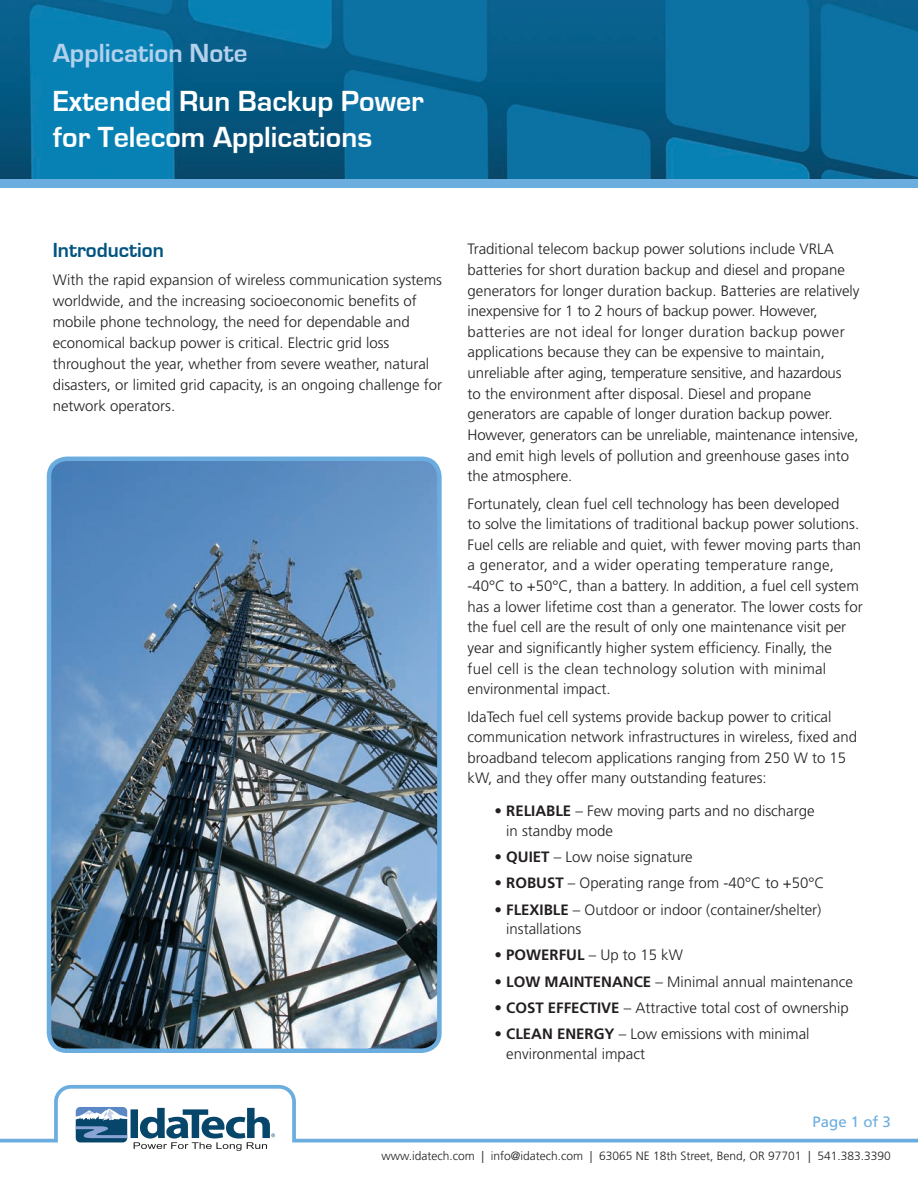
<style>
.page{position:relative;width:918px;height:1188px;background:#fff}
.page>*{position:absolute;margin:0;border:0;box-sizing:border-box;transform-origin:0 0}
.t1{font:700 30px/36px "Eurostile";color:#fff}
.t2{font:700 27px "Eurostile";color:#b3d1ed}
.t3{font:700 21px "Eurostile";color:#005480}
.t4{font:300 15px/20.7px "Frutiger LT Std";color:#231f20}
.t5{font:15px "Frutiger LT Std";color:#6caddf}
.t6{font:300 12px "Frutiger LT Std";color:#231f20}
.s1{font-weight:700}
</style>
<div class="page">
<img style="left:0;top:0;width:918px;height:179px">
<div style="left:0;top:179px;width:918px;height:9px;background:#6caddf"></div>
<svg style="left:0;top:1085px;width:918px;height:58px"></svg>
<svg style="left:75px;top:1106px;width:53px;height:37px"></svg>
<svg style="left:76px;top:1107px;width:199px;height:44px"></svg>
<img style="left:49px;top:459px;width:388px;height:589px">
<div style="left:47px;top:457px;width:395px;height:596px;border:4px solid #6caddf;border-radius:18px"></div>
<p class="t2" style="left:53px;top:38px;width:196px">Application Note</p>
<p class="t1" style="left:53px;top:84px;width:373px">Extended Run Backup Power for Telecom Applications</p>
<p class="t3" style="left:53px;top:239px;width:113px">Introduction</p>
<p class="t4" style="left:53px;top:269px;width:391px">With the rapid expansion of wireless communication systems worldwide, and the increasing socioeconomic benefits of mobile phone technology, the need for dependable and economical backup power is critical. Electric grid loss throughout the year, whether from severe weather, natural disasters, or limited grid capacity, is an ongoing challenge for network operators.</p>
<p class="t4" style="left:468px;top:239px;width:393px">Traditional telecom backup power solutions include VRLA batteries for short duration backup and diesel and propane generators for longer duration backup. Batteries are relatively inexpensive for 1 to 2 hours of backup power. However, batteries are not ideal for longer duration backup power applications because they can be expensive to maintain, unreliable after aging, temperature sensitive, and hazardous<br>to the environment after disposal. Diesel and propane generators are capable of longer duration backup power.<br>However, generators can be unreliable, maintenance intensive, and emit high levels of pollution and greenhouse gases into the atmosphere.</p>
<p class="t4" style="left:468px;top:493px;width:397px">Fortunately, clean fuel cell technology has been developed<br>to solve the limitations of traditional backup power solutions.<br>Fuel cells are reliable and quiet, with fewer moving parts than a generator, and a wider operating temperature range, -40°C to +50°C, than a battery. In addition, a fuel cell system has a lower lifetime cost than a generator. The lower costs for the fuel cell are the result of only one maintenance visit per year and significantly higher system efficiency. Finally, the<br>fuel cell is the clean technology solution with minimal environmental impact.</p>
<p class="t4" style="left:468px;top:706px;width:391px">IdaTech fuel cell systems provide backup power to critical communication network infrastructures in wireless, fixed and broadband telecom applications ranging from 250 W to 15 kW, and they offer many outstanding features:</p>
<p class="t4" style="left:506px;top:802px;width:310px;line-height:19.5px;text-indent:-12px">• <span class="s1">RELIABLE</span> – Few moving parts and no discharge in standby mode</p>
<p class="t4" style="left:495px;top:847px;width:200px">• <span class="s1">QUIET</span> – Low noise signature</p>
<p class="t4" style="left:495px;top:873px;width:331px">• <span class="s1">ROBUST</span> – Operating range from -40°C to +50°C</p>
<p class="t4" style="left:506px;top:900px;width:317px;line-height:19.5px;text-indent:-12px">• <span class="s1">FLEXIBLE</span> – Outdoor or indoor (container/shelter) installations</p>
<p class="t4" style="left:495px;top:945px;width:190px">• <span class="s1">POWERFUL</span> – Up to 15 kW</p>
<p class="t4" style="left:495px;top:971px;width:360px">• <span class="s1">LOW MAINTENANCE</span> – Minimal annual maintenance</p>
<p class="t4" style="left:495px;top:998px;width:356px">• <span class="s1">COST EFFECTIVE</span> – Attractive total cost of ownership</p>
<p class="t4" style="left:506px;top:1024px;width:305px;line-height:19.5px;text-indent:-12px">• <span class="s1">CLEAN ENERGY</span> – Low emissions with minimal environmental impact</p>
<p class="t5" style="left:813px;top:1113px;width:80px">Page 1 of 3</p>
<p class="t6" style="left:381px;top:1149px;width:511px">www.idatech.com | info@idatech.com | 63065 NE 18th Street, Bend, OR 97701 | 541.383.3390</p>
</div>
